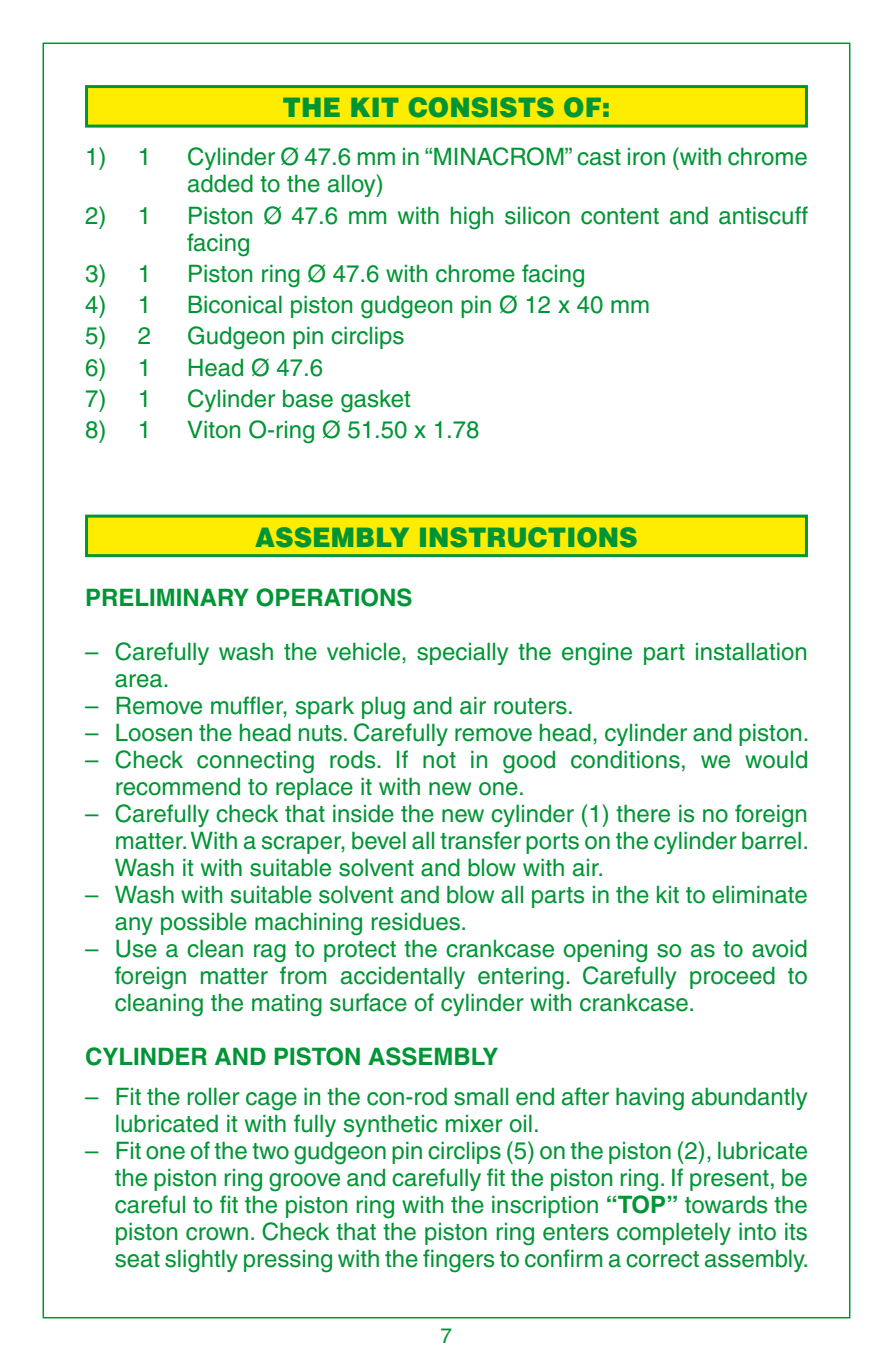
<style>
.page{position:relative;width:893px;height:1361px;background:#fff}
.page>*{position:absolute;margin:0;border:0;box-sizing:border-box;transform-origin:0 0}
.t1{font:900 27px "Helvetica";color:#009534;scale:.95 1}
.t2{font:24px/27px "Helvetica";color:#009534}
.t3{font:700 24px "Helvetica";color:#009534}
.t4{font:21px "Helvetica";color:#009534}
.s1{font-weight:700}
</style>
<div class="page">
<div style="left:87px;top:87px;width:719px;height:39px;background:#ffed00"></div>
<div style="left:85px;top:85px;width:723px;height:43px;border:3px solid #009534"></div>
<div style="left:87px;top:516px;width:719px;height:40px;background:#ffed00"></div>
<div style="left:85px;top:514px;width:723px;height:43px;border:3px solid #009534"></div>
<p class="t1" style="left:283px;top:90px;width:346px">THE KIT CONSISTS OF:</p>
<p class="t2" style="left:85px;top:143px;width:68px">1) 1</p>
<p class="t2" style="left:187px;top:143px;width:622px">Cylinder Ø 47.6 mm in “MINACROM” cast iron (with chrome added to the alloy)</p>
<p class="t2" style="left:85px;top:202px;width:68px">2) 1</p>
<p class="t2" style="left:187px;top:202px;width:622px">Piston Ø 47.6 mm with high silicon content and antiscuff facing</p>
<p class="t2" style="left:85px;top:260px;width:68px">3) 1</p>
<p class="t2" style="left:187px;top:260px;width:400px">Piston ring Ø 47.6 with chrome facing</p>
<p class="t2" style="left:85px;top:291px;width:68px">4) 1</p>
<p class="t2" style="left:187px;top:291px;width:464px">Biconical piston gudgeon pin Ø 12 x 40 mm</p>
<p class="t2" style="left:85px;top:322px;width:68px">5) 2</p>
<p class="t2" style="left:187px;top:322px;width:219px">Gudgeon pin circlips</p>
<p class="t2" style="left:85px;top:354px;width:68px">6) 1</p>
<p class="t2" style="left:187px;top:354px;width:138px">Head Ø 47.6</p>
<p class="t2" style="left:85px;top:385px;width:68px">7) 1</p>
<p class="t2" style="left:187px;top:385px;width:225px">Cylinder base gasket</p>
<p class="t2" style="left:85px;top:416px;width:68px">8) 1</p>
<p class="t2" style="left:187px;top:416px;width:294px">Viton O-ring Ø 51.50 x 1.78</p>
<p class="t1" style="left:255px;top:519px;width:404px">ASSEMBLY INSTRUCTIONS</p>
<p class="t3" style="left:85px;top:582px;width:329px">PRELIMINARY OPERATIONS</p>
<p class="t2" style="left:115px;top:637px;width:695px;text-indent:-30px">– Carefully wash the vehicle, specially the engine part installation area.</p>
<p class="t2" style="left:85px;top:691px;width:490px">– Remove muffler, spark plug and air routers.</p>
<p class="t2" style="left:85px;top:718px;width:726px">– Loosen the head nuts. Carefully remove head, cylinder and piston.</p>
<p class="t2" style="left:115px;top:745px;width:695px;text-indent:-30px">– Check connecting rods. If not in good conditions, we would recommend to replace it with new one.</p>
<p class="t2" style="left:115px;top:799px;width:696px;text-align:justify;text-indent:-30px">– Carefully check that inside the new cylinder (1) there is no foreign matter. With a scraper, bevel all transfer ports on the cylinder barrel.<br>Wash it with suitable solvent and blow with air.</p>
<p class="t2" style="left:115px;top:880px;width:695px;text-indent:-30px">– Wash with suitable solvent and blow all parts in the kit to eliminate any possible machining residues.</p>
<p class="t2" style="left:115px;top:934px;width:695px;text-align:justify;text-indent:-30px">– Use a clean rag to protect the crankcase opening so as to avoid foreign matter from accidentally entering. Carefully proceed to cleaning the mating surface of cylinder with crankcase.</p>
<p class="t3" style="left:85px;top:1041px;width:415px">CYLINDER AND PISTON ASSEMBLY</p>
<p class="t2" style="left:115px;top:1083px;width:695px;text-indent:-30px">– Fit the roller cage in the con-rod small end after having abundantly lubricated it with fully synthetic mixer oil.</p>
<p class="t2" style="left:115px;top:1137px;width:696px;text-align:justify;text-indent:-30px">– Fit one of the two gudgeon pin circlips (5) on the piston (2), lubricate the piston ring groove and carefully fit the piston ring. If present, be careful to fit the piston ring with the inscription <span class="s1">“TOP”</span> towards the piston crown. Check that the piston ring enters completely into its seat slightly pressing with the fingers to confirm a correct assembly.</p>
<p class="t4" style="left:441px;top:1323px;width:13px">7</p>
</div>
